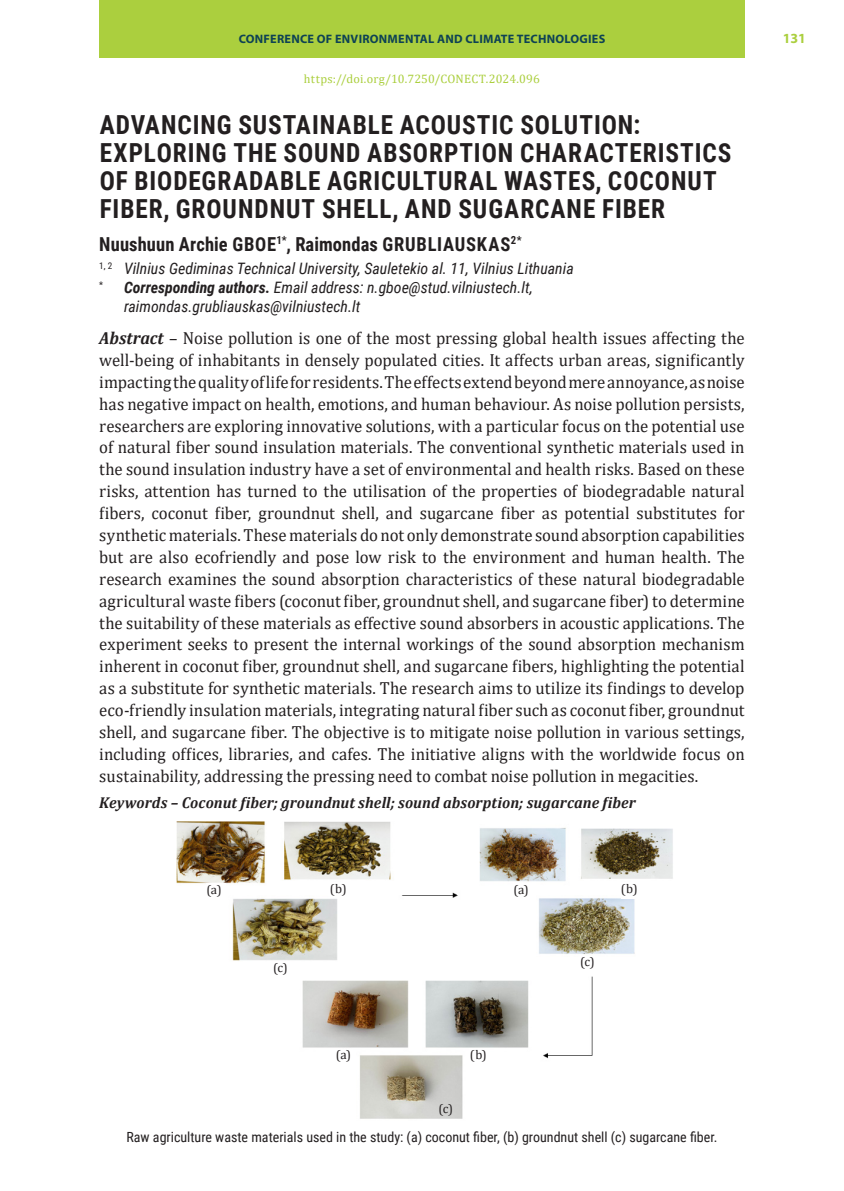
<style>
.page{position:relative;width:844px;height:1191px;background:#fff}
.page>*{position:absolute;margin:0;border:0;box-sizing:border-box;transform-origin:0 0}
.raksta_nosaukums{font:700 26.25px/28px "Roboto Condensed";letter-spacing:.035em;color:#231f20;scale:.96 1}
.autors_virsr{font:700 19.25px "Roboto Condensed";letter-spacing:.01em;color:#231f20;scale:.96 1}
.abstract{font:17.5px/21.9px "Cambria";color:#231f20;text-align:justify;scale:.96 1}
.iestade_pamats{font:italic 15.75px/18.9px "Roboto Condensed";color:#231f20}
.keywords{font:italic 700 15.75px "Cambria";letter-spacing:.005em;color:#231f20;scale:.96 1}
.attela_paraksts{font:14px "Roboto Condensed";color:#231f20}
.t1{font:700 14px "Myriad Pro";color:#abcf3e}
.Pamats{font:12.95px "Cambria";color:#231f20}
.t2{font:700 12.25px "Myriad Pro";letter-spacing:.02em;color:#0e4254}
.abstract-2{font:12.25px "Cambria";letter-spacing:.015em;color:#abcf3e}
.s1{font-weight:700}
.s2{font-weight:700;font-style:italic}
</style>
<div class="page">
<div style="left:99px;top:0;width:645px;height:58px;background:#abcf3e"></div>
<img style="left:176px;top:821px;width:497px;height:298px">
<div style="left:206px;top:883px;width:20px;height:13px;background:#fff"></div>
<div style="left:329px;top:882px;width:20px;height:15px;background:#fff"></div>
<div style="left:273px;top:962px;width:17px;height:10px;background:#fff"></div>
<div style="left:336px;top:1048px;width:17px;height:11px;background:#fff"></div>
<div style="left:469px;top:1048px;width:21px;height:14px;background:#fff"></div>
<div style="left:580px;top:956px;width:17px;height:11px;background:#fff"></div>
<div style="left:513px;top:883px;width:23px;height:14px;background:#fff"></div>
<div style="left:620px;top:882px;width:27px;height:17px;background:#fff"></div>
<p class="t2" style="left:239px;top:31px;width:368px">CONFERENCE OF ENVIRONMENTAL AND CLIMATE TECHNOLOGIES</p>
<p class="t1" style="left:782px;top:30px;width:25px">131</p>
<p class="abstract-2" style="left:304px;top:72px;width:237px">https://doi.org/10.7250/CONECT.2024.096</p>
<p class="raksta_nosaukums" style="left:100px;top:109px;width:659px">ADVANCING SUSTAINABLE ACOUSTIC SOLUTION:<br>EXPLORING THE SOUND ABSORPTION CHARACTERISTICS OF BIODEGRADABLE AGRICULTURAL WASTES, COCONUT FIBER, GROUNDNUT SHELL, AND SUGARCANE FIBER</p>
<p class="autors_virsr" style="left:99px;top:230px;width:441px">Nuushuun Archie GBOE<sup>1*</sup>, Raimondas GRUBLIAUSKAS<sup>2*</sup></p>
<p class="iestade_pamats" style="left:99px;top:259px;width:476px"><sup>1,</sup> <sup>2</sup> Vilnius Gediminas Technical University, Sauletekio al. 11, Vilnius Lithuania</p>
<p class="iestade_pamats" style="left:124px;top:278px;width:410px;text-indent:-25px"><sup>*</sup> <span class="s1">Corresponding authors.</span> Email address: n.gboe@stud.vilniustech.lt, raimondas.grubliauskas@vilniustech.lt</p>
<p class="abstract" style="left:99px;top:327px;width:673px"><span class="s2">Abstract</span> – Noise pollution is one of the most pressing global health issues affecting the well-being of inhabitants in densely populated cities. It affects urban areas, significantly impacting the quality of life for residents. The effects extend beyond mere annoyance, as noise has negative impact on health, emotions, and human behaviour. As noise pollution persists, researchers are exploring innovative solutions, with a particular focus on the potential use of natural fiber sound insulation materials. The conventional synthetic materials used in the sound insulation industry have a set of environmental and health risks. Based on these risks, attention has turned to the utilisation of the properties of biodegradable natural fibers, coconut fiber, groundnut shell, and sugarcane fiber as potential substitutes for synthetic materials. These materials do not only demonstrate sound absorption capabilities but are also ecofriendly and pose low risk to the environment and human health. The research examines the sound absorption characteristics of these natural biodegradable agricultural waste fibers (coconut fiber, groundnut shell, and sugarcane fiber) to determine the suitability of these materials as effective sound absorbers in acoustic applications. The experiment seeks to present the internal workings of the sound absorption mechanism inherent in coconut fiber, groundnut shell, and sugarcane fibers, highlighting the potential as a substitute for synthetic materials. The research aims to utilize its findings to develop eco-friendly insulation materials, integrating natural fiber such as coconut fiber, groundnut shell, and sugarcane fiber. The objective is to mitigate noise pollution in various settings, including offices, libraries, and cafes. The initiative aligns with the worldwide focus on sustainability, addressing the pressing need to combat noise pollution in megacities.</p>
<p class="keywords" style="left:99px;top:792px;width:560px">Keywords – Coconut fiber; groundnut shell; sound absorption; sugarcane fiber</p>
<p class="Pamats" style="left:206px;top:881px;width:17px">(a)</p>
<p class="Pamats" style="left:329px;top:880px;width:19px">(b)</p>
<p class="Pamats" style="left:273px;top:959px;width:16px">(c)</p>
<p class="Pamats" style="left:513px;top:881px;width:17px">(a)</p>
<p class="Pamats" style="left:620px;top:880px;width:19px">(b)</p>
<p class="Pamats" style="left:580px;top:954px;width:16px">(c)</p>
<p class="Pamats" style="left:336px;top:1046px;width:17px">(a)</p>
<p class="Pamats" style="left:469px;top:1046px;width:19px">(b)</p>
<p class="Pamats" style="left:438px;top:1101px;width:16px">(c)</p>
<p class="attela_paraksts" style="left:126px;top:1127px;width:592px">Raw agriculture waste materials used in the study: (a) coconut fiber, (b) groundnut shell (c) sugarcane fiber.</p>
</div>
